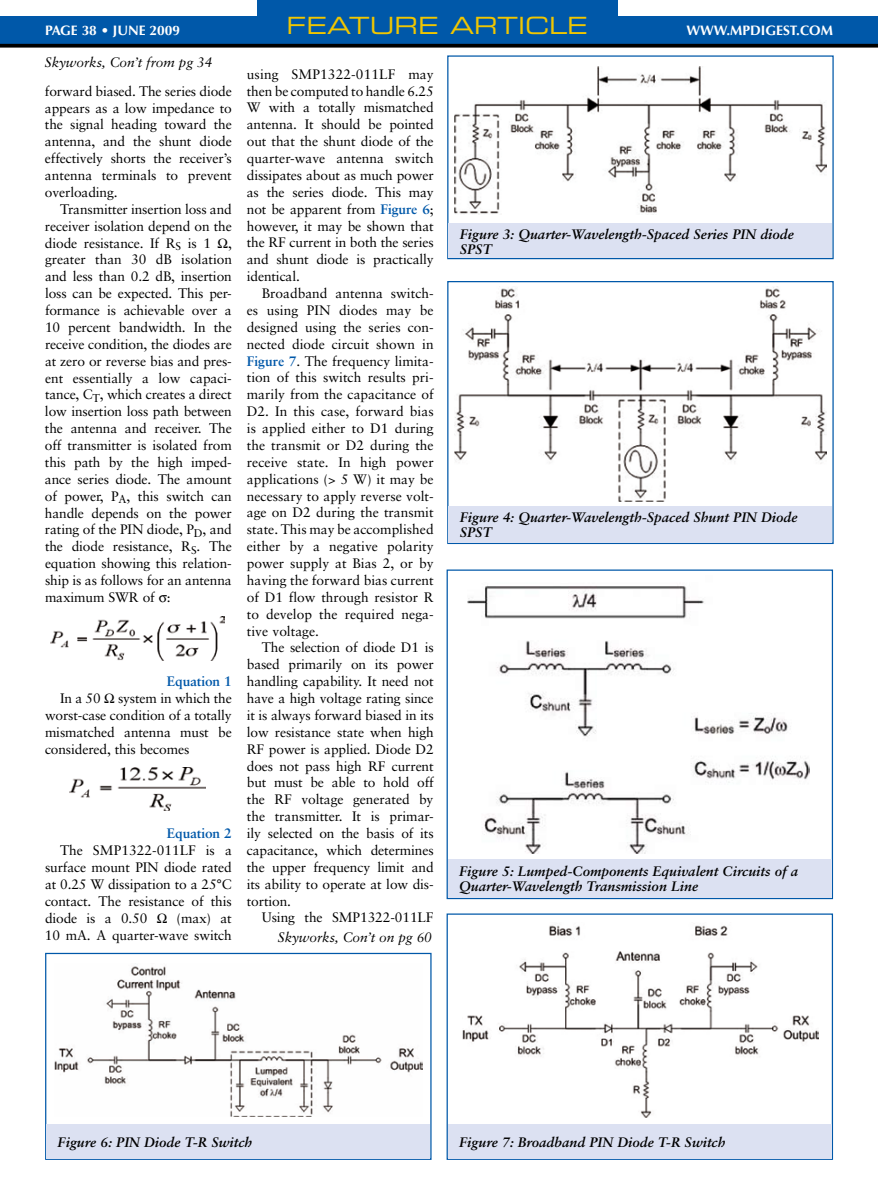
<style>
.page{position:relative;width:878px;height:1204px;background:#fff}
.page>*{position:absolute;margin:0;border:0;box-sizing:border-box;transform-origin:0 0}
.t1{font:23.75px "Eurostile Extended Two";color:#f0c601}
.t2{font:13.75px/16.9px "Sabon";letter-spacing:-.01em;color:#000;text-align:justify}
.t3{font:italic 700 13.75px/15px "Sabon";color:#000}
.t4{font:italic 13.75px "Sabon";letter-spacing:-.01em;color:#000}
.t5{font:700 13.75px "Optima";color:#fff}
.t6{font:700 13.75px "Sabon";letter-spacing:-.01em;color:#0058a9}
.s1{font-weight:700;color:#0058a9}
</style>
<div class="page">
<div style="left:0;top:17px;width:878px;height:27px;background:#0058a9"></div>
<svg style="left:0;top:44px;width:878px;height:4px;background:#1a1a1a"></svg>
<div style="left:257px;top:0;width:360px;height:35px;background:#0058a9"></div>
<img style="left:54px;top:963px;width:368px;height:153px">
<div style="left:45px;top:953px;width:386px;height:207px;border:1px solid #0058a9"></div>
<div style="left:46px;top:1124px;width:384px;height:34px;background:#dce1f2"></div>
<img style="left:462px;top:925px;width:356px;height:192px">
<div style="left:446px;top:913px;width:387px;height:247px;border:1px solid #0058a9"></div>
<div style="left:448px;top:1124px;width:383px;height:34px;background:#dce1f2"></div>
<img style="left:454px;top:67px;width:372px;height:148px">
<div style="left:447px;top:55px;width:386px;height:204px;border:1px solid #0058a9"></div>
<div style="left:448px;top:223px;width:384px;height:35px;background:#dce1f2"></div>
<img style="left:454px;top:287px;width:372px;height:214px">
<div style="left:447px;top:281px;width:386px;height:263px;border:1px solid #0058a9"></div>
<div style="left:448px;top:506px;width:384px;height:37px;background:#dce1f2"></div>
<img style="left:467px;top:585px;width:342px;height:268px">
<div style="left:448px;top:859px;width:383px;height:39px;background:#dce1f2"></div>
<img style="left:51px;top:616px;width:173px;height:44px">
<img style="left:70px;top:767px;width:136px;height:44px">
<p class="t5" style="left:45px;top:22px;width:137px">PAGE 38 • JUNE 2009</p>
<h1 class="t1" style="left:286px;top:10px;width:303px">FEATURE ARTICLE</h1>
<p class="t5" style="left:686px;top:22px;width:148px">WWW.MPDIGEST.COM</p>
<p class="t4" style="left:45px;top:54px;width:169px">Skyworks, Con’t from pg 34</p>
<p class="t2" style="left:45px;top:82px;width:188px">forward biased. The series diode appears as a low impedance to the signal heading toward the antenna, and the shunt diode effectively shorts the receiver’s antenna terminals to prevent overloading.</p>
<p class="t2" style="left:45px;top:200px;width:188px;text-indent:15px">Transmitter insertion loss and receiver isolation depend on the diode resistance. If R<sub>S</sub> is 1 , greater than 30 dB isolation and less than 0.2 dB, insertion loss can be expected. This per&shy;formance is achievable over a 10 percent bandwidth. In the receive condition, the diodes are at zero or reverse bias and pres&shy;ent essentially a low capaci&shy;tance, C<sub>T</sub>, which creates a direct low insertion loss path between the antenna and receiver. The off transmitter is isolated from this path by the high imped&shy;ance series diode. The amount of power, P<sub>A</sub>, this switch can handle depends on the power rating of the PIN diode, P<sub>D</sub>, and the diode resistance, R<sub>S</sub>. The equation showing this relation&shy;ship is as follows for an antenna maximum SWR of :</p>
<p class="t6" style="left:167px;top:673px;width:66px">Equation 1</p>
<p class="t2" style="left:45px;top:690px;width:188px;text-indent:73px">system in which the worst-case condition of a totally mismatched antenna must be considered, this becomes</p>
<p class="t2" style="left:60px;top:690px;width:42px">In a 50</p>
<p class="t6" style="left:167px;top:825px;width:66px">Equation 2</p>
<p class="t2" style="left:45px;top:842px;width:188px;text-indent:15px">The SMP1322-011LF is a surface mount PIN diode rated at 0.25 W dissipation to a 25°C contact. The resistance of this diode is a 0.50</p>
<p class="t2" style="left:45px;top:909px;width:188px;text-align:right">(max) at<br>10 mA. A quarter-wave switch</p>
<p class="t2" style="left:247px;top:65px;width:188px">using SMP1322-011LF may then be computed to handle 6.25<br>W with a totally mismatched antenna. It should be pointed out that the shunt diode of the quarter-wave antenna switch dissipates about as much power as the series diode. This may not be apparent from <span class="s1">Figure 6</span>; however, it may be shown that the RF current in both the series and shunt diode is practically identical.</p>
<p class="t2" style="left:247px;top:285px;width:188px;text-indent:15px">Broadband antenna switch&shy;es using PIN diodes may be designed using the series con&shy;nected diode circuit shown in <span class="s1">Figure 7</span>. The frequency limita&shy;tion of this switch results pri&shy;marily from the capacitance of D2. In this case, forward bias is applied either to D1 during the transmit or D2 during the receive state. In high power applications (&gt; 5 W) it may be necessary to apply reverse volt&shy;age on D2 during the transmit state. This may be accomplished either by a negative polarity power supply at Bias 2, or by having the forward bias current of D1 flow through resistor R to develop the required nega&shy;tive voltage.</p>
<p class="t2" style="left:247px;top:639px;width:188px;text-indent:15px">The selection of diode D1 is based primarily on its power handling capability. It need not have a high voltage rating since it is always forward biased in its low resistance state when high RF power is applied. Diode D2 does not pass high RF current but must be able to hold off the RF voltage generated by the transmitter. It is primar&shy;ily selected on the basis of its capacitance, which determines the upper frequency limit and its ability to operate at low dis&shy;tortion.</p>
<p class="t2" style="left:262px;top:909px;width:173px">Using the SMP1322-011LF</p>
<p class="t4" style="left:278px;top:929px;width:155px">Skyworks, Con’t on pg 60</p>
<p class="t3" style="left:459px;top:226px;width:336px">Figure 3: Quarter-Wavelength-Spaced Series PIN diode<br>SPST</p>
<p class="t3" style="left:459px;top:510px;width:339px">Figure 4: Quarter-Wavelength-Spaced Shunt PIN Diode<br>SPST</p>
<p class="t3" style="left:459px;top:864px;width:341px">Figure 5: Lumped-Components Equivalent Circuits of a<br>Quarter-Wavelength Transmission Line</p>
<p class="t3" style="left:58px;top:1134px;width:196px">Figure 6: PIN Diode T-R Switch</p>
<p class="t3" style="left:459px;top:1134px;width:268px">Figure 7: Broadband PIN Diode T-R Switch</p>
</div>
